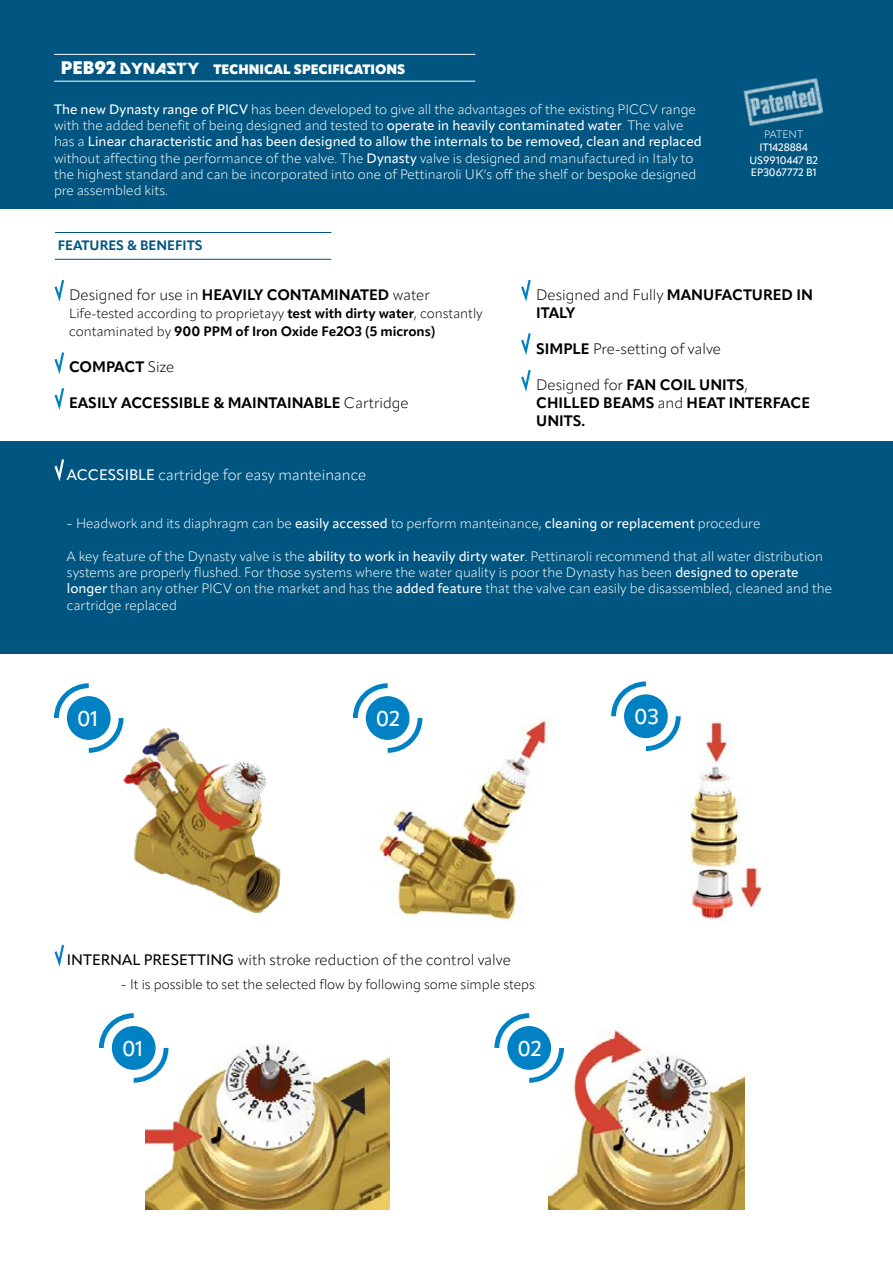
<style>
.page{position:relative;width:893px;height:1263px;background:#fff}
.page>*{position:absolute;margin:0;border:0;box-sizing:border-box;transform-origin:0 0}
.t1{font:500 21.15px "Apparat";color:#fff}
.t2{font:700 15px/18px "Apparat";color:#000}
.t3{font:300 15px "Apparat";color:#000}
.t4{font:300 15px "Apparat";color:#fff}
.t5{font:300 13.5px/16.2px "Apparat";color:#fff}
.t6{font:300 13.5px/18px "Apparat";color:#000}
.t7{font:900 13.5px "Apparat";color:#fff}
.t8{font:700 13.5px "Apparat";color:#005681}
.t9{font:500 10.65px/12.8px "Apparat";color:#fff;text-align:center}
.t10{font:300 10.65px "Apparat";color:#fff}
.s1{font-size:18px}
.s2{font-family:"ARDESTINE";font-weight:400;font-size:18px}
.s3{font-weight:500}
.s4{font-weight:100}
.s5{font-weight:700}
.s6{font-weight:300}
.s7{font-size:15px}
</style>
<div class="page">
<div style="left:0;top:0;width:893px;height:208px;background:#005681"></div>
<div style="left:0;top:441px;width:893px;height:213px;background:#005681"></div>
<hr style="left:892px;top:0;width:1px;height:366px;background:#005681">
<img style="left:376px;top:717px;width:172px;height:205px">
<img style="left:684px;top:718px;width:80px;height:204px">
<img style="left:145px;top:1044px;width:244px;height:165px">
<img style="left:549px;top:1028px;width:196px;height:181px">
<hr style="left:54px;top:81px;width:421px;height:1px;background:#fff">
<hr style="left:54px;top:54px;width:421px;height:1px;background:#fff">
<hr style="left:55px;top:259px;width:276px;height:1px;background:#005681">
<hr style="left:55px;top:232px;width:276px;height:1px;background:#005681">
<svg style="left:99px;top:1013px;width:69px;height:70px"></svg>
<div style="left:104px;top:1018px;width:60px;height:60px;background:#fff;border-radius:50%"></div>
<div style="left:112px;top:1026px;width:44px;height:44px;background:#0081c3;border-radius:50%"></div>
<svg style="left:494px;top:1013px;width:70px;height:70px"></svg>
<div style="left:499px;top:1018px;width:60px;height:60px;background:#fff;border-radius:50%"></div>
<div style="left:507px;top:1026px;width:44px;height:44px;background:#0081c3;border-radius:50%"></div>
<svg style="left:353px;top:683px;width:69px;height:70px"></svg>
<div style="left:358px;top:688px;width:60px;height:60px;background:#fff;border-radius:50%"></div>
<div style="left:366px;top:696px;width:44px;height:44px;background:#0081c3;border-radius:50%"></div>
<svg style="left:611px;top:681px;width:70px;height:70px"></svg>
<div style="left:616px;top:686px;width:60px;height:60px;background:#fff;border-radius:50%"></div>
<div style="left:624px;top:694px;width:44px;height:44px;background:#0081c3;border-radius:50%"></div>
<img style="left:123px;top:728px;width:158px;height:186px">
<svg style="left:54px;top:683px;width:70px;height:70px"></svg>
<div style="left:59px;top:688px;width:60px;height:60px;background:#fff;border-radius:50%"></div>
<div style="left:67px;top:696px;width:44px;height:44px;background:#0081c3;border-radius:50%"></div>
<img style="left:743px;top:77px;width:81px;height:49px">
<svg style="left:54px;top:279px;width:11px;height:23px"></svg>
<svg style="left:54px;top:352px;width:10px;height:22px"></svg>
<svg style="left:54px;top:388px;width:11px;height:22px"></svg>
<svg style="left:521px;top:279px;width:10px;height:23px"></svg>
<svg style="left:521px;top:333px;width:10px;height:22px"></svg>
<svg style="left:521px;top:369px;width:10px;height:23px"></svg>
<svg style="left:54px;top:459px;width:10px;height:22px"></svg>
<svg style="left:54px;top:944px;width:11px;height:23px"></svg>
<p class="t7" style="left:61px;top:61px;width:346px"><span class="s1">PEB92</span> <span class="s2">DYNASTY</span> TECHNICAL SPECIFICATIONS</p>
<p class="t5" style="left:54px;top:101px;width:649px"><span class="s3">The new Dynasty range of PICV</span> has been developed to give all the advantages of the existing PICCV range with the added benefit of being designed and tested to <span class="s3">operate in heavily contaminated water</span><span class="s4">.</span> The valve has a <span class="s3">Linear characteristic and has been designed to allow the internals to be removed, clean and replaced </span>without affecting the performance of the valve. The <span class="s3">Dynasty</span> valve is designed and manufactured in Italy to the highest standard and can be incorporated into one of Pettinaroli UK’s off the shelf or bespoke designed pre assembled kits.</p>
<p class="t8" style="left:58px;top:237px;width:146px">FEATURES &amp; BENEFITS</p>
<p class="t10" style="left:764px;top:128px;width:40px">PATENT</p>
<p class="t9" style="left:749px;top:141px;width:70px">IT1428884<br>US9910447 B2<br>EP3067772 B1</p>
<p class="t3" style="left:69px;top:285px;width:362px">Designed for use in <span class="s5">HEAVILY CONTAMINATED</span> water</p>
<p class="t6" style="left:69px;top:304px;width:415px">Life-tested according to proprietayy <span class="s5">test with dirty water</span>, constantly contaminated by <span class="s5">900 PPM of Iron Oxide Fe2O3 (5 microns)</span></p>
<p class="t2" style="left:69px;top:357px;width:107px">COMPACT <span class="s6">Size</span></p>
<p class="t2" style="left:69px;top:393px;width:341px">EASILY ACCESSIBLE &amp; MAINTAINABLE <span class="s6">Cartridge</span></p>
<p class="t2" style="left:536px;top:285px;width:278px"><span class="s6">Designed and Fully</span> MANUFACTURED IN<br>ITALY</p>
<p class="t3" style="left:536px;top:339px;width:186px"><span class="s5">SIMPLE</span> Pre-setting of valve</p>
<p class="t2" style="left:536px;top:375px;width:275px"><span class="s6">Designed for</span> FAN COIL UNITS<span class="s6">,<br></span>CHILLED BEAMS <span class="s6">and</span> HEAT INTERFACE<br>UNITS.</p>
<p class="t4" style="left:67px;top:466px;width:301px"><span class="s3">ACCESSIBLE</span> cartridge for easy manteinance</p>
<p class="t5" style="left:67px;top:516px;width:695px"><span class="s7">-</span> Headwork and its diaphragm can be <span class="s3">easily accessed</span> to perform manteinance, <span class="s3">cleaning or replacement</span> procedure</p>
<p class="t5" style="left:67px;top:548px;width:767px">A key feature of the Dynasty valve is the <span class="s3">ability to work in heavily dirty water</span>. Pettinaroli recommend that all water distribution systems are properly flushed. For those systems where the water quality is poor the Dynasty has been <span class="s3">designed to operate longer</span> than any other PICV on the market and has the <span class="s3">added feature</span> that the valve can easily be disassembled, cleaned and the cartridge replaced</p>
<h1 class="t1" style="left:77px;top:706px;width:23px">01</h1>
<h1 class="t1" style="left:376px;top:706px;width:25px">02</h1>
<h1 class="t1" style="left:634px;top:704px;width:26px">03</h1>
<p class="t3" style="left:67px;top:951px;width:445px"><span class="s3">INTERNAL PRESETTING</span> with stroke reduction of the control valve</p>
<p class="t6" style="left:121px;top:975px;width:417px"><span class="s7">-</span> It is possible to set the selected flow by following some simple steps<span class="s4">:</span></p>
<h1 class="t1" style="left:122px;top:1035px;width:23px">01</h1>
<h1 class="t1" style="left:517px;top:1035px;width:25px">02</h1>
</div>
